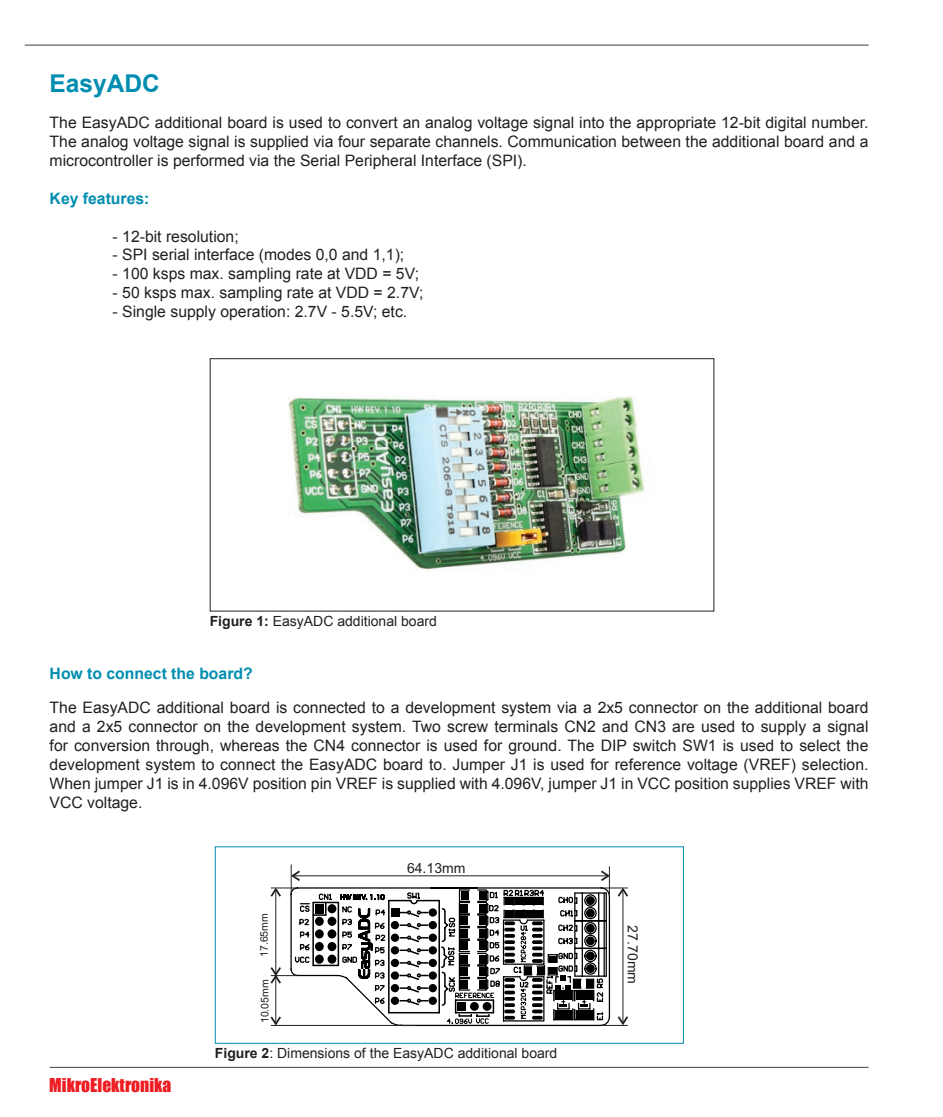
<style>
.page{position:relative;width:943px;height:1117px;background:#fff}
.page>*{position:absolute;margin:0;border:0;box-sizing:border-box;transform-origin:0 0}
.t1{font:700 24.5px "Arial";color:#008db0}
.t2{font:17.5px "Impact";color:#ee1d23}
.t3{font:15.75px/18.9px "Arial";color:#231f20;text-align:justify}
.t4{font:700 15.75px "Arial";color:#008db0}
.t5{font:14px "Arial";color:#231f20}
.t6{font:10.5px "Arial";color:#231f20}
.s1{font-weight:700}
</style>
<div class="page">
<hr style="left:25px;top:45px;width:843px;height:1px;background:#3e3e3f">
<hr style="left:50px;top:1066px;width:818px;height:1px;background:#3e3e3f">
<img style="left:288px;top:396px;width:357px;height:175px">
<div style="left:210px;top:358px;width:504px;height:253px;border:1px solid #231f20"></div>
<hr style="left:291px;top:864px;width:1px;height:30px;background:#231f20">
<svg style="left:270px;top:866px;width:358px;height:160px"></svg>
<hr style="left:271px;top:1024px;width:144px;height:1px;background:#231f20">
<h1 class="t1" style="left:50px;top:74px;width:112px">EasyADC</h1>
<p class="t3" style="left:50px;top:114px;width:820px">The EasyADC additional board is used to convert an analog voltage signal into the appropriate 12-bit digital number.<br>The analog voltage signal is supplied via four separate channels. Communication between the additional board and a microcontroller is performed via the Serial Peripheral Interface (SPI).</p>
<p class="t4" style="left:50px;top:192px;width:101px">Key features:</p>
<p class="t3" style="left:113px;top:228px;width:128px">- 12-bit resolution;</p>
<p class="t3" style="left:113px;top:247px;width:293px">- SPI serial interface (modes 0,0 and 1,1);</p>
<p class="t3" style="left:113px;top:266px;width:308px">- 100 ksps max. sampling rate at VDD = 5V;</p>
<p class="t3" style="left:113px;top:285px;width:312px">- 50 ksps max. sampling rate at VDD = 2.7V;</p>
<p class="t3" style="left:113px;top:303px;width:296px">- Single supply operation: 2.7V - 5.5V; etc.</p>
<p class="t5" style="left:210px;top:616px;width:229px"><span class="s1">Figure 1:</span> EasyADC additional board</p>
<p class="t4" style="left:50px;top:667px;width:205px">How to connect the board?</p>
<p class="t3" style="left:50px;top:699px;width:820px">The EasyADC additional board is connected to a development system via a 2x5 connector on the additional board and a 2x5 connector on the development system. Two screw terminals CN2 and CN3 are used to supply a signal for conversion through, whereas the CN4 connector is used for ground. The DIP switch SW1 is used to select the development system to connect the EasyADC board to. Jumper J1 is used for reference voltage (VREF) selection.<br>When jumper J1 is in 4.096V position pin VREF is supplied with 4.096V, jumper J1 in VCC position supplies VREF with VCC voltage.</p>
<p class="t2" style="left:49px;top:1077px;width:123px">MikroElektronika</p>
<p class="t6" style="left:258px;top:956px;width:45px;rotate:-90deg">17.65mm</p>
<p class="t6" style="left:259px;top:1022px;width:45px;rotate:-90deg">10.05mm</p>
<p class="t5" style="left:407px;top:859px;width:60px">64.13mm</p>
<p class="t5" style="left:215px;top:1047px;width:344px"><span class="s1">Figure 2</span>: Dimensions of the EasyADC additional board</p>
<p class="t5" style="left:640px;top:925px;width:60px;rotate:90deg">27.70mm</p>
</div>
